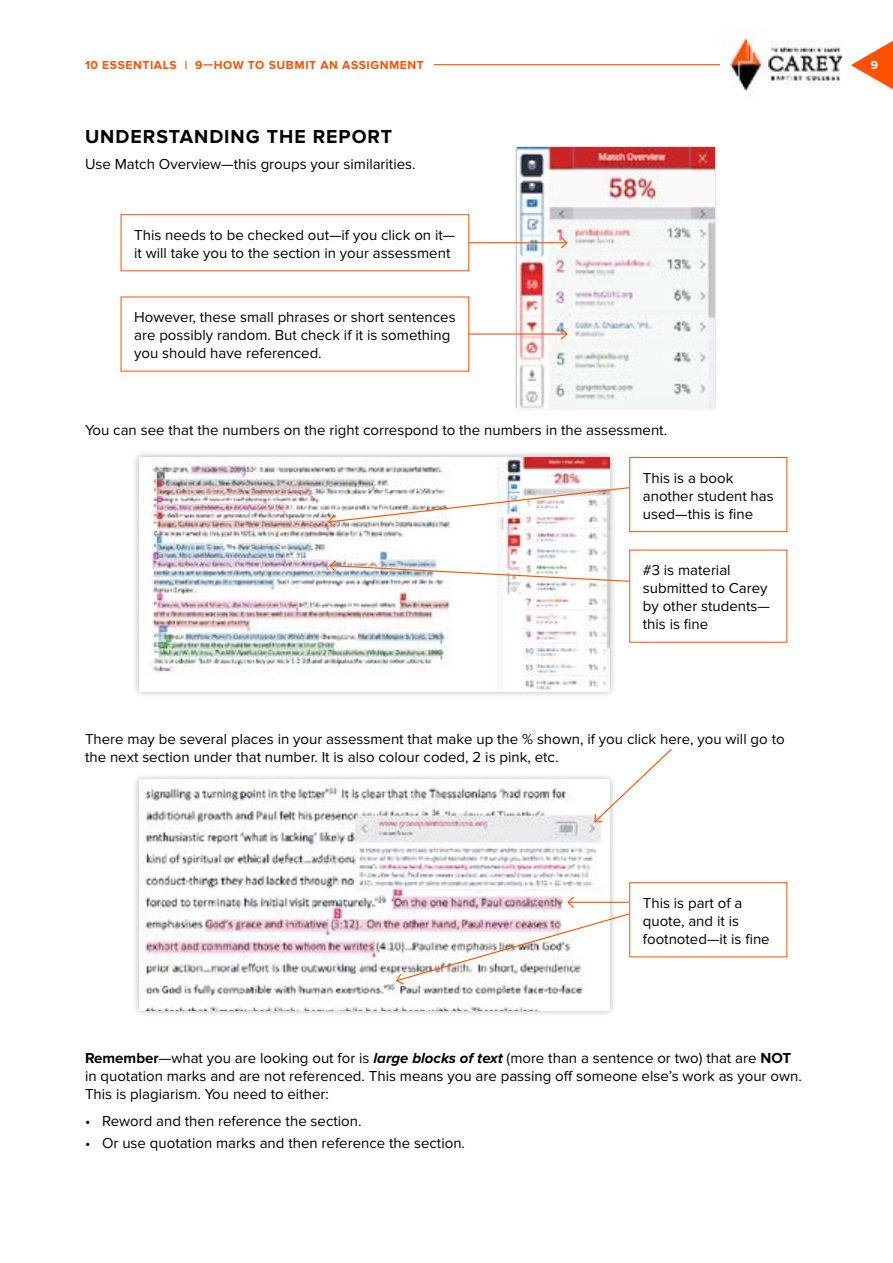
<style>
.page{position:relative;width:893px;height:1263px;background:#fff}
.page>*{position:absolute;margin:0;border:0;box-sizing:border-box;transform-origin:0 0}
.t1{font:700 19.5px "Proxima Nova";letter-spacing:.05em;color:#000}
.Body{font:15px/18px "Proxima Nova";color:#000}
.t2{font:700 12px "Proxima Nova";letter-spacing:.05em;color:#ff5200}
.t3{font:700 12px "Proxima Nova";color:#fff}
.s1{font-weight:700}
.s2{font-weight:700;font-style:italic}
</style>
<div class="page">
<svg style="left:851px;top:40px;width:42px;height:50px"></svg>
<hr style="left:434px;top:64px;width:286px;height:1px;background:#ff5200">
<img style="left:720px;top:29px;width:122px;height:71px">
<div style="left:515px;top:146px;width:201px;height:264px;background:#000;opacity:.3"></div>
<img style="left:517px;top:148px;width:198px;height:260px">
<div style="left:133px;top:451px;width:484px;height:247px;background:#000;opacity:.3"></div>
<img style="left:139px;top:457px;width:471px;height:234px">
<div style="left:133px;top:773px;width:484px;height:243px;background:#000;opacity:.3"></div>
<img style="left:141px;top:780px;width:467px;height:230px">
<hr style="left:464px;top:242px;width:103px;height:1px;background:#ff5200">
<svg style="left:560px;top:236px;width:8px;height:14px"></svg>
<hr style="left:464px;top:333px;width:103px;height:2px;background:#ff5200">
<svg style="left:560px;top:327px;width:8px;height:14px"></svg>
<svg style="left:327px;top:486px;width:302px;height:42px"></svg>
<svg style="left:328px;top:559px;width:301px;height:24px"></svg>
<svg style="left:593px;top:749px;width:79px;height:74px"></svg>
<svg style="left:395px;top:895px;width:252px;height:90px"></svg>
<div style="left:121px;top:214px;width:348px;height:57px;border:1px solid #ff5200"></div>
<div style="left:629px;top:457px;width:158px;height:75px;border:1px solid #ff5200"></div>
<div style="left:630px;top:883px;width:157px;height:74px;background:#fff"></div>
<p class="t2" style="left:85px;top:58px;width:340px">10 ESSENTIALS | 9—HOW TO SUBMIT AN ASSIGNMENT</p>
<p class="t3" style="left:871px;top:58px;width:9px">9</p>
<h6 class="t1" style="left:85px;top:125px;width:309px">UNDERSTANDING THE REPORT</h6>
<p class="Body" style="left:85px;top:156px;width:332px">Use Match Overview—this groups your similarities.</p>
<p class="Body" style="left:134px;top:226px;width:323px">This needs to be checked out—if you click on it— it will take you to the section in your assessment</p>
<p class="Body" style="left:134px;top:308px;width:323px">However, these small phrases or short sentences are possibly random. But check if it is something you should have referenced.</p>
<p class="Body" style="left:85px;top:421px;width:584px">You can see that the numbers on the right correspond to the numbers in the assessment.</p>
<p class="Body" style="left:643px;top:469px;width:132px">This is a book another student has used—this is fine</p>
<p class="Body" style="left:643px;top:561px;width:129px">#3 is material submitted to Carey by other students— this is fine</p>
<p class="Body" style="left:85px;top:730px;width:701px">There may be several places in your assessment that make up the % shown, if you click here, you will go to the next section under that number. It is also colour coded, 2 is pink, etc.</p>
<p class="Body" style="left:643px;top:894px;width:128px">This is part of a quote, and it is footnoted—it is fine</p>
<p class="Body" style="left:85px;top:1049px;width:718px"><span class="s1">Remember</span>—what you are looking out for is <span class="s2">large blocks of text</span> (more than a sentence or two) that are <span class="s1">NOT </span>in quotation marks and are not referenced. This means you are passing off someone else’s work as your own.<br>This is plagiarism. You need to either:</p>
<p class="Body" style="left:85px;top:1112px;width:278px">• Reword and then reference the section.</p>
<p class="Body" style="left:85px;top:1134px;width:381px">• Or use quotation marks and then reference the section.</p>
</div>
